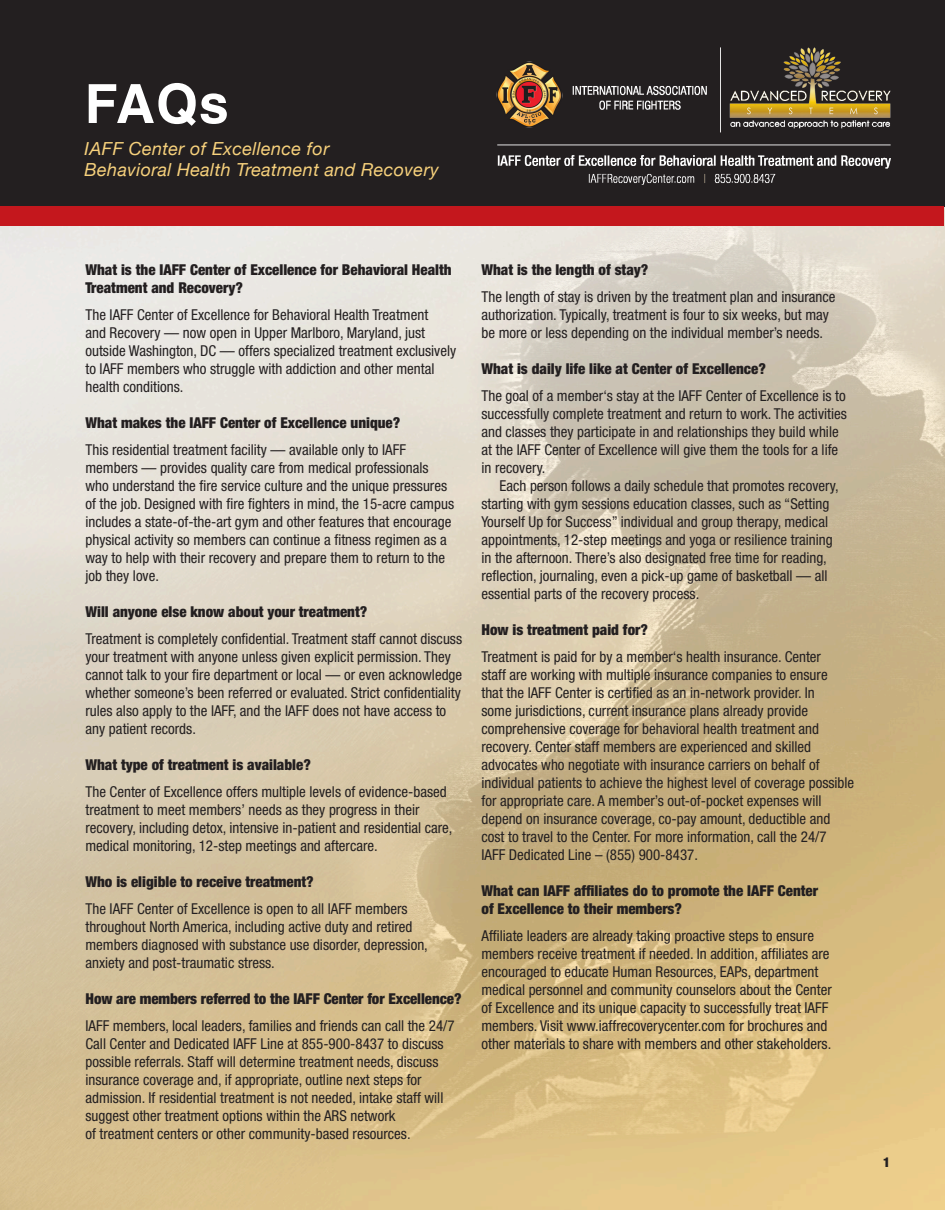
<style>
.page{position:relative;width:945px;height:1215px;background:#fff}
.page>*{position:absolute;margin:0;border:0;box-sizing:border-box;transform-origin:0 0}
.t1{font:700 54px "Helvetica";color:#fff}
.t2{font:italic 18px/21.6px "Helvetica Neue";letter-spacing:.02em;color:#f7d17c}
.answer{font:condensed 15px/18px "Helvetica Neue LT Std";color:#231f20}
.question{font:900 condensed 15px/18px "Helvetica Neue LT Std";color:#231f20}
.question-2{font:900 condensed 13.5px "Helvetica Neue LT Std";color:#231f20}
</style>
<div class="page">
<img style="left:0;top:206px;width:945px;height:1003px">
<div style="left:0;top:0;width:945px;height:206px;background:#231f20"></div>
<img style="left:496px;top:47px;width:395px;height:138px">
<div style="left:1px;top:206px;width:943px;height:20px;background:#c4171d"></div>
<p class="t1" style="left:85px;top:60px;width:146px">FAQs</p>
<p class="t2" style="left:85px;top:139px;width:356px">IAFF Center of Excellence for<br>Behavioral Health Treatment and Recovery</p>
<p class="question" style="left:86px;top:261px;width:368px">What is the IAFF Center of Excellence for Behavioral Health<br>Treatment and Recovery?</p>
<p class="answer" style="left:86px;top:306px;width:372px">The IAFF Center of Excellence for Behavioral Health Treatment<br>and Recovery — now open in Upper Marlboro, Maryland, just outside Washington, DC — offers specialized treatment exclusively to IAFF members who struggle with addiction and other mental health conditions.</p>
<p class="question" style="left:86px;top:414px;width:316px">What makes the IAFF Center of Excellence unique?</p>
<p class="answer" style="left:86px;top:441px;width:370px">This residential treatment facility — available only to IAFF members — provides quality care from medical professionals who understand the fire service culture and the unique pressures of the job. Designed with fire fighters in mind, the 15-acre campus includes a state-of-the-art gym and other features that encourage physical activity so members can continue a fitness regimen as a way to help with their recovery and prepare them to return to the job they love.</p>
<p class="question" style="left:86px;top:603px;width:283px">Will anyone else know about your treatment?</p>
<p class="answer" style="left:86px;top:630px;width:378px">Treatment is completely confidential. Treatment staff cannot discuss your treatment with anyone unless given explicit permission. They cannot talk to your fire department or local — or even acknowledge whether someone’s been referred or evaluated. Strict confidentiality rules also apply to the IAFF, and the IAFF does not have access to any patient records.</p>
<p class="question" style="left:86px;top:756px;width:227px">What type of treatment is available?</p>
<p class="answer" style="left:86px;top:783px;width:369px">The Center of Excellence offers multiple levels of evidence-based treatment to meet members’ needs as they progress in their recovery, including detox, intensive in-patient and residential care, medical monitoring, 12-step meetings and aftercare.</p>
<p class="question" style="left:86px;top:873px;width:230px">Who is eligible to receive treatment?</p>
<p class="answer" style="left:86px;top:900px;width:344px">The IAFF Center of Excellence is open to all IAFF members throughout North America, including active duty and retired members diagnosed with substance use disorder, depression, anxiety and post-traumatic stress.</p>
<p class="question" style="left:86px;top:990px;width:378px">How are members referred to the IAFF Center for Excellence?</p>
<p class="answer" style="left:86px;top:1017px;width:371px">IAFF members, local leaders, families and friends can call the 24/7<br>Call Center and Dedicated IAFF Line at 855-900-8437 to discuss possible referrals. Staff will determine treatment needs, discuss insurance coverage and, if appropriate, outline next steps for admission. If residential treatment is not needed, intake staff will suggest other treatment options within the ARS network<br>of treatment centers or other community-based resources.</p>
<p class="question" style="left:482px;top:261px;width:168px">What is the length of stay?</p>
<p class="answer" style="left:482px;top:288px;width:356px">The length of stay is driven by the treatment plan and insurance authorization. Typically, treatment is four to six weeks, but may be more or less depending on the individual member’s needs.</p>
<p class="question" style="left:482px;top:360px;width:286px">What is daily life like at Center of Excellence?</p>
<p class="answer" style="left:482px;top:387px;width:367px">The goal of a member‘s stay at the IAFF Center of Excellence is to successfully complete treatment and return to work. The activities and classes they participate in and relationships they build while at the IAFF Center of Excellence will give them the tools for a life in recovery.</p>
<p class="answer" style="left:482px;top:477px;width:359px;text-indent:18px">Each person follows a daily schedule that promotes recovery, starting with gym sessions education classes, such as “Setting Yourself Up for Success” individual and group therapy, medical appointments, 12-step meetings and yoga or resilience training in the afternoon. There’s also designated free time for reading, reflection, journaling, even a pick-up game of basketball — all essential parts of the recovery process.</p>
<p class="question" style="left:482px;top:621px;width:168px">How is treatment paid for?</p>
<p class="answer" style="left:482px;top:648px;width:374px">Treatment is paid for by a member‘s health insurance. Center<br>staff are working with multiple insurance companies to ensure<br>that the IAFF Center is certified as an in-network provider. In<br>some jurisdictions, current insurance plans already provide comprehensive coverage for behavioral health treatment and recovery. Center staff members are experienced and skilled advocates who negotiate with insurance carriers on behalf of individual patients to achieve the highest level of coverage possible for appropriate care. A member’s out-of-pocket expenses will depend on insurance coverage, co-pay amount, deductible and cost to travel to the Center. For more information, call the 24/7<br>IAFF Dedicated Line – (855) 900-8437.</p>
<p class="question" style="left:482px;top:882px;width:338px">What can IAFF affiliates do to promote the IAFF Center of Excellence to their members?</p>
<p class="answer" style="left:482px;top:927px;width:352px">Affiliate leaders are already taking proactive steps to ensure members receive treatment if needed. In addition, affiliates are encouraged to educate Human Resources, EAPs, department medical personnel and community counselors about the Center of Excellence and its unique capacity to successfully treat IAFF members. Visit www.iaffrecoverycenter.com for brochures and other materials to share with members and other stakeholders.</p>
<p class="question-2" style="left:883px;top:1154px;width:9px">1</p>
</div>
